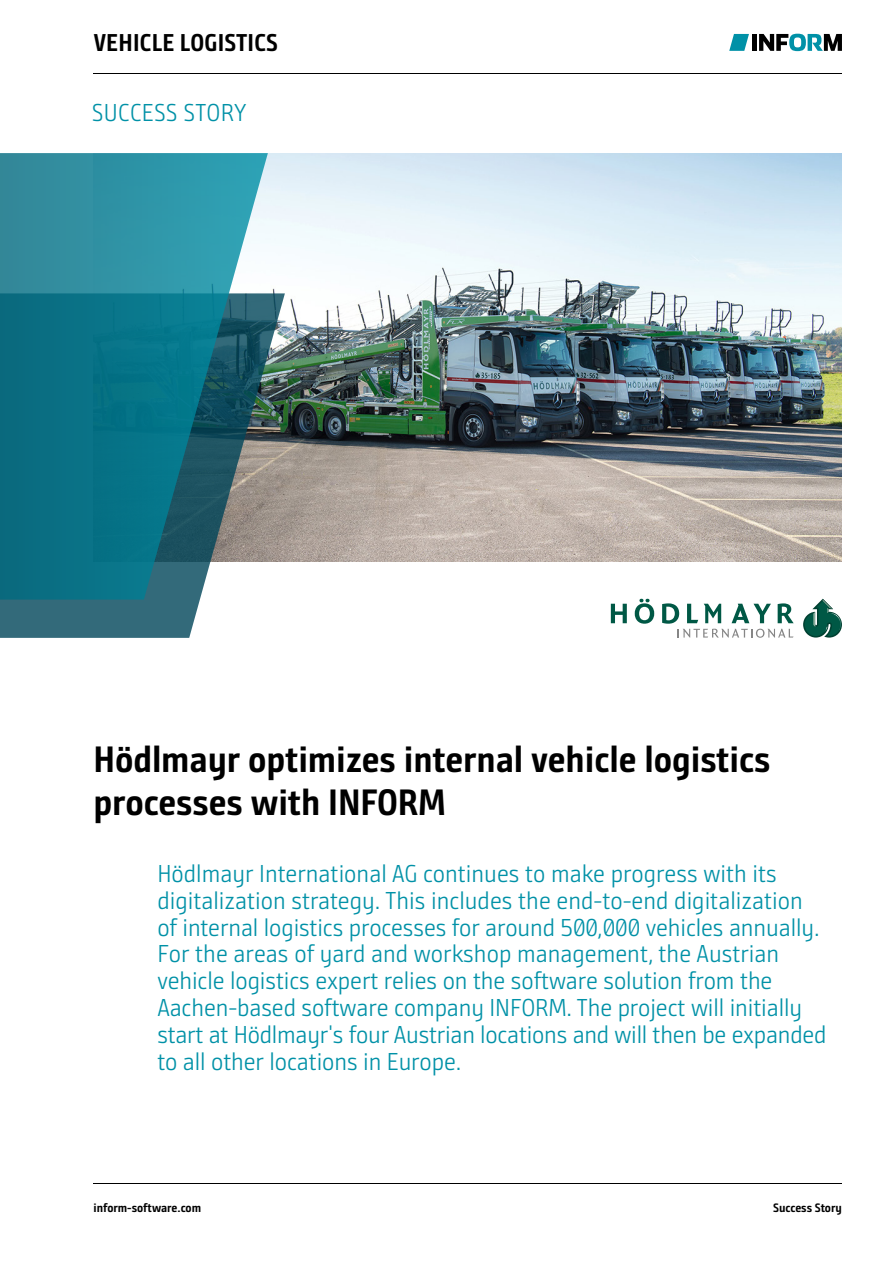
<style>
.page{position:relative;width:893px;height:1263px;background:#fff}
.page>*{position:absolute;margin:0;border:0;box-sizing:border-box;transform-origin:0 0}
.Headline{font:700 36.6px/43.5px "Bunday Sans Pro SG";letter-spacing:-.005em;color:#000}
.Highlights{font:24.45px/26.8px "Bunday Sans Pro SG Se Ligh";letter-spacing:-.005em;color:#0091a7}
.Highlights-2{font:24.45px "Bunday Sans Pro SG Se Ligh";letter-spacing:.015em;color:#0091a7}
.Success_Story{font:700 24.3px "Bunday Sans Pro SG";letter-spacing:.01em;color:#000}
.t1{font:700 12.15px "Bunday Sans Pro SG";letter-spacing:-.005em;color:#000}
</style>
<div class="page">
<img style="left:268px;top:153px;width:574px;height:408px">
<svg style="left:611px;top:604px;width:16px;height:19px"></svg>
<svg style="left:635px;top:599px;width:19px;height:25px"></svg>
<svg style="left:662px;top:603px;width:132px;height:35px"></svg>
<svg style="left:803px;top:599px;width:39px;height:39px"></svg>
<hr style="left:94px;top:74px;width:748px;height:1px;background:#000">
<hr style="left:94px;top:1183px;width:748px;height:1px;background:#000">
<svg style="left:0;top:293px;width:285px;height:345px;fill:#336a7a"></svg>
<svg style="left:0;top:153px;width:268px;height:447px;background:#277e8f"></svg>
<svg style="left:729px;top:34px;width:20px;height:17px"></svg>
<svg style="left:759px;top:34px;width:83px;height:17px"></svg>
<div style="left:752px;top:34px;width:5px;height:17px;background:#000"></div>
<p class="Success_Story" style="left:94px;top:27px;width:186px">VEHICLE LOGISTICS</p>
<p class="Highlights-2" style="left:92px;top:97px;width:156px">SUCCESS STORY</p>
<p class="Headline" style="left:94px;top:736px;width:679px">Hödlmayr optimizes internal vehicle logistics processes with INFORM</p>
<p class="Highlights" style="left:157px;top:860px;width:671px">Hödlmayr International AG continues to make progress with its digitalization strategy. This includes the end-to-end digitalization of internal logistics processes for around 500,000 vehicles annually.<br>For the areas of yard and workshop management, the Austrian vehicle logistics expert relies on the software solution from the Aachen-based software company INFORM. The project will initially start at Hödlmayr's four Austrian locations and will then be expanded to all other locations in Europe.</p>
<p class="t1" style="left:94px;top:1200px;width:109px">inform-software.com</p>
<p class="t1" style="left:773px;top:1200px;width:70px">Success Story</p>
</div>
